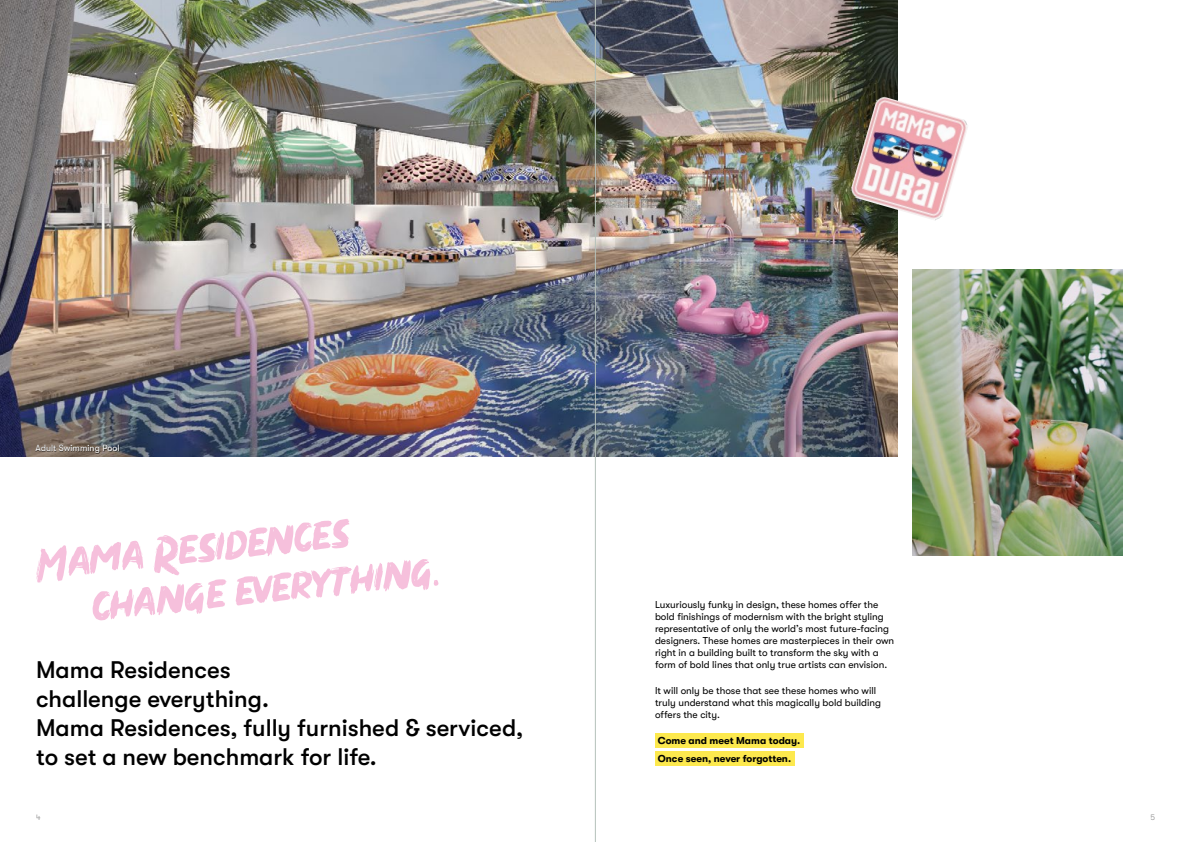
<style>
.page{position:relative;width:1191px;height:842px;background:#fff}
.page>*{position:absolute;margin:0;border:0;box-sizing:border-box;transform-origin:0 0}
.t1{font:51.5px/47.2px "Dirty Brush";color:#f6c0dc}
.t2{font:500 24px/29px "GT Walsheim Pro";color:#000}
.t3{font:10px/12px "GT Walsheim Pro";color:#000}
.t4{font:700 10px/18px "GT Walsheim Pro";color:#000}
.t5{font:9px "GT Walsheim Pro";color:#fff}
.t6{font:300 8px "GT Walsheim Pro";color:#878787}
</style>
<div class="page">
<div style="left:655px;top:733px;width:148px;height:14px;background:#fde94e"></div>
<div style="left:655px;top:751px;width:139px;height:14px;background:#fde94e"></div>
<img style="left:0;top:0;width:898px;height:456px">
<img style="left:912px;top:269px;width:210px;height:287px">
<img style="left:849px;top:95px;width:119px;height:127px">
<div style="left:35px;top:445px;width:85px;height:9px;background:#000;opacity:.75"></div>
<img style="left:932px;top:275px;width:170px;height:275px">
<hr style="left:595px;top:0;width:1px;height:842px;background:#b5c1ba">
<p class="t5" style="left:35px;top:443px;width:86px">Adult Swimming Pool</p>
<h1 class="t1" style="left:86px;top:543px;width:349px;text-indent:-51px;rotate:-6deg">Mama Residences change everything.</h1>
<h2 class="t2" style="left:36px;top:656px;width:489px">Mama Residences<br>challenge everything.<br>Mama Residences, fully furnished &amp; serviced, to set a new benchmark for life.</h2>
<p class="t3" style="left:655px;top:599px;width:240px">Luxuriously funky in design, these homes offer the bold finishings of modernism with the bright styling representative of only the world’s most future-facing designers. These homes are masterpieces in their own right in a building built to transform the sky with a form of bold lines that only true artists can envision.</p>
<p class="t3" style="left:655px;top:685px;width:227px">It will only be those that see these homes who will truly understand what this magically bold building offers the city.</p>
<p class="t4" style="left:658px;top:731px;width:144px">Come and meet Mama today.<br>Once seen, never forgotten.</p>
<p class="t6" style="left:36px;top:813px;width:6px">4</p>
<p class="t6" style="left:1150px;top:813px;width:6px">5</p>
</div>
